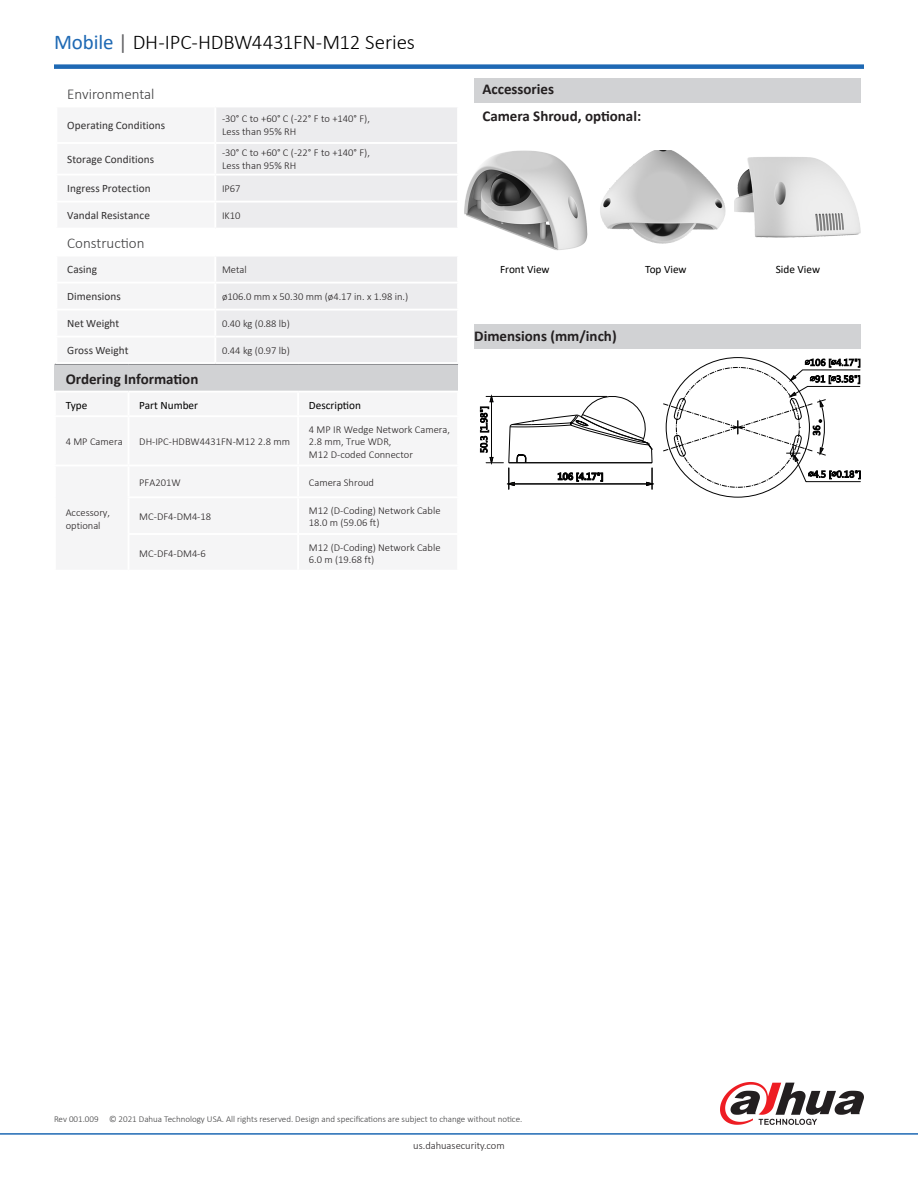
<style>
.page{position:relative;width:918px;height:1188px;background:#fff}
.page>*{position:absolute;margin:0;border:0;box-sizing:border-box;transform-origin:0 0}
.t1{font:300 21px "Calibri";letter-spacing:-.01em;color:#000}
.t2{font:700 15px "Calibri";color:#231f20}
.Specification_Headin{font:300 15px "Calibri";color:#3e3e3f}
.Specification_Catego{font:11.25px "Calibri";letter-spacing:.005em;color:#312f30}
.t3{font:11.25px "Calibri";color:#000}
.Specification_Value{font:300 10.5px/12.6px "Calibri";color:#231f20}
.t4{font:300 9px "Calibri";color:#3e3e3f}
.s1{font-weight:400;color:#1e69b4}
.s2{font-weight:400;color:#636366}
</style>
<div class="page">
<hr style="left:0;top:1133px;width:918px;height:2px;background:#1e69b4">
<div style="left:54px;top:64px;width:810px;height:5px;background:#1e69b4"></div>
<div style="left:55px;top:364px;width:403px;height:28px;background:#d1d2d4"></div>
<hr style="left:55px;top:364px;width:74px;height:1px;background:#6c6d70">
<hr style="left:129px;top:364px;width:169px;height:1px;background:#6c6d70">
<hr style="left:298px;top:364px;width:160px;height:1px;background:#6c6d70">
<hr style="left:54px;top:391px;width:75px;height:2px;background:#fff">
<hr style="left:129px;top:391px;width:169px;height:2px;background:#fff">
<hr style="left:298px;top:391px;width:161px;height:2px;background:#fff">
<svg style="left:216px;top:107px;width:241px;height:255px"></svg>
<div style="left:474px;top:324px;width:386px;height:24px;background:#d1d2d4"></div>
<svg style="left:480px;top:357px;width:381px;height:141px"></svg>
<div style="left:474px;top:78px;width:386px;height:24px;background:#d1d2d4"></div>
<img style="left:464px;top:150px;width:124px;height:101px">
<img style="left:600px;top:151px;width:125px;height:93px">
<img style="left:734px;top:157px;width:127px;height:80px">
<svg style="left:720px;top:1082px;width:144px;height:43px"></svg>
<p class="t1" style="left:54px;top:29px;width:363px"><span class="s1">Mobile</span> <span class="s2">|</span> DH-IPC-HDBW4431FN-M12 Series</p>
<p class="Specification_Headin" style="left:67px;top:84px;width:89px">Environmental</p>
<p class="Specification_Catego" style="left:67px;top:117px;width:99px">Operating Conditions</p>
<p class="Specification_Catego" style="left:67px;top:151px;width:88px">Storage Conditions</p>
<p class="Specification_Value" style="left:222px;top:112px;width:149px">-30° C to +60° C (-22° F to +140° F),</p>
<p class="Specification_Value" style="left:222px;top:125px;width:76px">Less than 95% RH</p>
<p class="Specification_Value" style="left:222px;top:147px;width:149px">-30° C to +60° C (-22° F to +140° F),</p>
<p class="Specification_Value" style="left:222px;top:159px;width:76px">Less than 95% RH</p>
<p class="Specification_Catego" style="left:67px;top:181px;width:85px">Ingress Protection</p>
<p class="Specification_Value" style="left:222px;top:182px;width:20px">IP67</p>
<p class="Specification_Catego" style="left:67px;top:208px;width:84px">Vandal Resistance</p>
<p class="Specification_Value" style="left:222px;top:209px;width:20px">IK10</p>
<p class="Specification_Headin" style="left:67px;top:233px;width:79px">Construction</p>
<p class="Specification_Catego" style="left:67px;top:262px;width:31px">Casing</p>
<p class="Specification_Value" style="left:222px;top:263px;width:26px">Metal</p>
<p class="Specification_Catego" style="left:67px;top:289px;width:55px">Dimensions</p>
<p class="Specification_Value" style="left:222px;top:290px;width:188px">ø106.0 mm x 50.30 mm (ø4.17 in. x 1.98 in.)</p>
<p class="Specification_Catego" style="left:67px;top:316px;width:54px">Net Weight</p>
<p class="Specification_Value" style="left:222px;top:317px;width:69px">0.40 kg (0.88 lb)</p>
<p class="Specification_Catego" style="left:67px;top:342px;width:63px">Gross Weight</p>
<p class="Specification_Value" style="left:222px;top:344px;width:69px">0.44 kg (0.97 lb)</p>
<p class="t2" style="left:66px;top:368px;width:134px">Ordering Information</p>
<p class="t3" style="left:66px;top:397px;width:23px">Type</p>
<p class="t3" style="left:139px;top:397px;width:60px">Part Number</p>
<p class="t3" style="left:309px;top:397px;width:54px">Description</p>
<p class="Specification_Value" style="left:66px;top:435px;width:58px">4 MP Camera</p>
<p class="Specification_Value" style="left:139px;top:435px;width:152px">DH-IPC-HDBW4431FN-M12 2.8 mm</p>
<p class="Specification_Value" style="left:309px;top:423px;width:143px">4 MP IR Wedge Network Camera,<br>2.8 mm, True WDR,<br>M12 D-coded Connector</p>
<p class="Specification_Value" style="left:66px;top:506px;width:46px">Accessory, optional</p>
<p class="Specification_Value" style="left:139px;top:476px;width:43px">PFA201W</p>
<p class="Specification_Value" style="left:309px;top:476px;width:67px">Camera Shroud</p>
<p class="Specification_Value" style="left:139px;top:510px;width:73px">MC-DF4-DM4-18</p>
<p class="Specification_Value" style="left:309px;top:504px;width:133px">M12 (D-Coding) Network Cable<br>18.0 m (59.06 ft)</p>
<p class="Specification_Value" style="left:139px;top:547px;width:68px">MC-DF4-DM4-6</p>
<p class="Specification_Value" style="left:309px;top:541px;width:133px">M12 (D-Coding) Network Cable<br>6.0 m (19.68 ft)</p>
<p class="t2" style="left:482px;top:78px;width:73px">Accessories</p>
<p class="t2" style="left:482px;top:106px;width:160px">Camera Shroud, optional:</p>
<p class="t3" style="left:500px;top:261px;width:51px">Front View</p>
<p class="t3" style="left:645px;top:262px;width:43px">Top View</p>
<p class="t3" style="left:776px;top:262px;width:46px">Side View</p>
<p class="t2" style="left:474px;top:326px;width:144px">Dimensions (mm/inch)</p>
<p class="t4" style="left:54px;top:1113px;width:46px">Rev 001.009</p>
<p class="t4" style="left:109px;top:1113px;width:415px">© 2021 Dahua Technology USA. All rights reserved. Design and specifications are subject to change without notice.</p>
<p class="Specification_Value" style="left:413px;top:1139px;width:93px">us.dahuasecurity.com</p>
</div>
